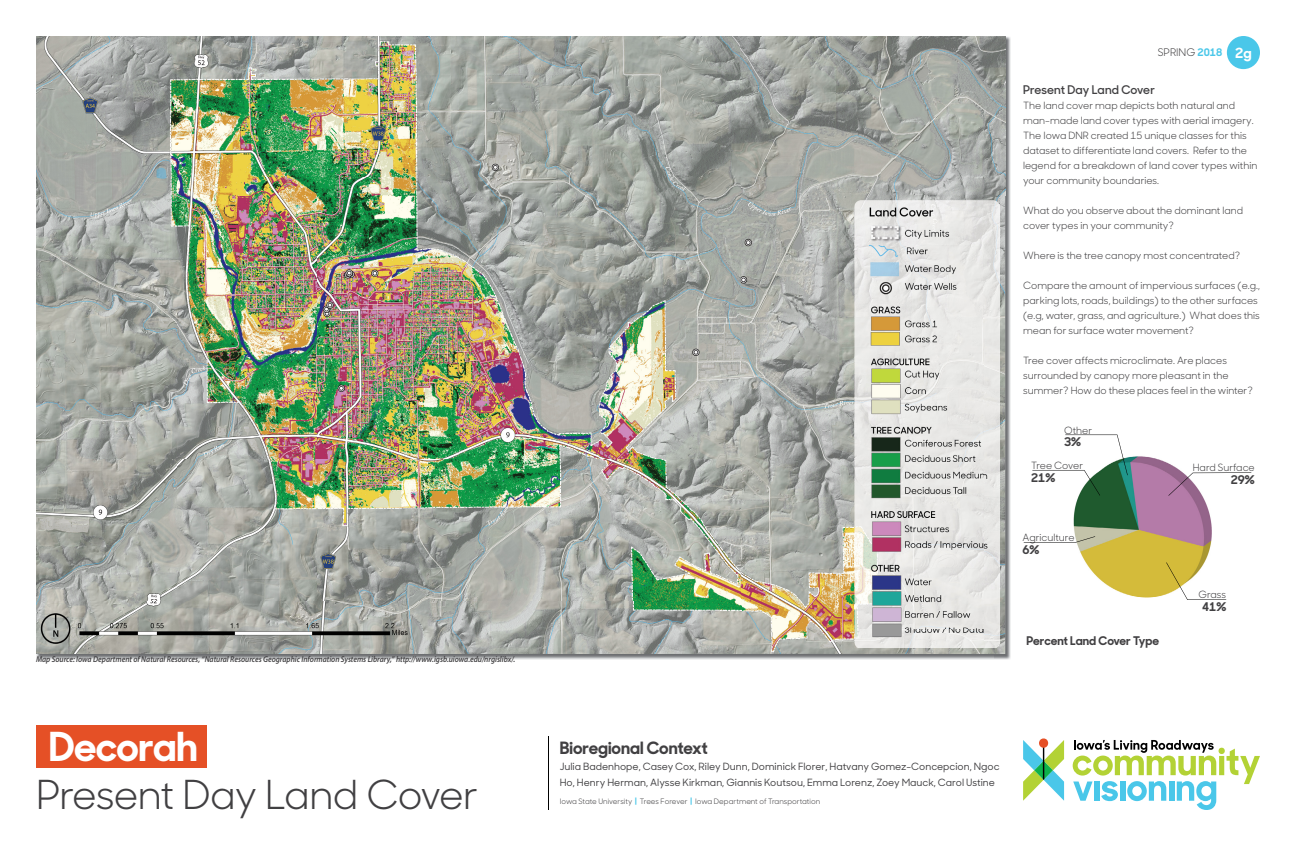
<style>
.page{position:relative;width:1296px;height:864px;background:#fff}
.page>*{position:absolute;margin:0;border:0;box-sizing:border-box;transform-origin:0 0}
.t1{font:40px "Sharp Sans No 1";letter-spacing:-.025em;color:#414042}
.t2{font:700 40px "Sharp Sans No 1";letter-spacing:-.015em;color:#fff}
.t3{font:700 17px "Sharp Sans No 1";color:#414042}
.t4{font:700 12px "Sharp Sans No 1";color:#414042}
.t5{font:600 12px "Sharp Sans No 1";color:#414042}
.t6{font:10.5px "Sharp Sans No 1";color:#414042}
.t7{font:10px/15px "Sharp Sans No 1";color:#414042}
.t8{font:500 10px/16px "Sharp Sans No 1";color:#414042}
.t9{font:10px "Sharp Sans No 1";letter-spacing:-.02em;color:#414042}
.t10{font:italic 600 8.5px "Myriad Pro";letter-spacing:-.005em;color:#414042;scale:.9 1}
.t11{font:7.5px "Sharp Sans No 1";color:#414042}
.s1{font-weight:700;color:#4ac7e9}
.s2{font-weight:700;font-size:14px;color:#fff}
</style>
<div class="page">
<img style="left:994px;top:36px;width:17px;height:624px">
<img style="left:36px;top:36px;width:846px;height:141px">
<img style="left:882px;top:36px;width:123px;height:177px">
<img style="left:36px;top:177px;width:705px;height:477px">
<img style="left:741px;top:177px;width:123px;height:159px">
<img style="left:864px;top:177px;width:18px;height:23px">
<img style="left:988px;top:213px;width:17px;height:441px">
<img style="left:741px;top:336px;width:114px;height:159px">
<img style="left:741px;top:495px;width:123px;height:159px">
<img style="left:864px;top:648px;width:124px;height:6px">
<img style="left:1065px;top:434px;width:187px;height:166px">
<svg style="left:1073px;top:740px;width:187px;height:70px"></svg>
<svg style="left:1023px;top:738px;width:41px;height:63px"></svg>
<hr style="left:549px;top:736px;width:1px;height:74px;background:#000">
<div style="left:36px;top:726px;width:171px;height:42px;background:#e55026"></div>
<div style="left:1227px;top:36px;width:33px;height:33px;background:#4ac7e9;border-radius:50%"></div>
<svg style="left:1168px;top:472px;width:83px;height:24px"></svg>
<svg style="left:1166px;top:562px;width:60px;height:38px"></svg>
<svg style="left:1032px;top:435px;width:96px;height:61px"></svg>
<svg style="left:1024px;top:536px;width:71px;height:7px"></svg>
<img style="left:855px;top:200px;width:144px;height:448px">
<p class="t10" style="left:36px;top:654px;width:534px">Map Source: Iowa Department of Natural Resources, “Natural Resources Geographic Information Systems Library,” http://www.igsb.uiowa.edu/nrgislibx/.</p>
<h1 class="t2" style="left:49px;top:713px;width:150px">Decorah</h1>
<h1 class="t1" style="left:36px;top:763px;width:444px">Present Day Land Cover</h1>
<p class="t6" style="left:1158px;top:44px;width:95px">SPRING <span class="s1">2018</span> <span class="s2">2g</span></p>
<p class="t5" style="left:1023px;top:81px;width:134px">Present Day Land Cover</p>
<p class="t7" style="left:1023px;top:98px;width:236px">The land cover map depicts both natural and man-made land cover types with aerial imagery.<br>The Iowa DNR created 15 unique classes for this dataset to differentiate land covers. Refer to the legend for a breakdown of land cover types within your community boundaries.</p>
<p class="t7" style="left:1023px;top:203px;width:222px">What do you observe about the dominant land cover types in your community?</p>
<p class="t7" style="left:1023px;top:248px;width:219px">Where is the tree canopy most concentrated?</p>
<p class="t7" style="left:1023px;top:278px;width:238px">Compare the amount of impervious surfaces (e.g., parking lots, roads, buildings) to the other surfaces (e.g, water, grass, and agriculture.) What does this mean for surface water movement?</p>
<p class="t7" style="left:1023px;top:353px;width:231px">Tree cover affects microclimate. Are places surrounded by canopy more pleasant in the summer? How do these places feel in the winter?</p>
<p class="t7" style="left:1064px;top:422px;width:30px">Other</p>
<p class="t4" style="left:1064px;top:432px;width:18px">3%</p>
<p class="t9" style="left:1031px;top:458px;width:53px">Tree Cover</p>
<p class="t4" style="left:1031px;top:468px;width:25px">21%</p>
<p class="t7" style="left:1023px;top:529px;width:53px">Agriculture</p>
<p class="t4" style="left:1023px;top:540px;width:18px">6%</p>
<p class="t4" style="left:1027px;top:631px;width:134px">Percent Land Cover Type</p>
<p class="t7" style="left:1193px;top:460px;width:64px">Hard Surface</p>
<p class="t4" style="left:1231px;top:470px;width:25px">29%</p>
<p class="t7" style="left:1199px;top:586px;width:29px">Grass</p>
<p class="t4" style="left:1202px;top:597px;width:25px">41%</p>
<h2 class="t3" style="left:560px;top:734px;width:150px">Bioregional Context</h2>
<p class="t8" style="left:560px;top:758px;width:441px">Julia Badenhope, Casey Cox, Riley Dunn, Dominick Florer, Hatvany Gomez-Concepcion, Ngoc<br>Ho, Henry Herman, Alysse Kirkman, Giannis Koutsou, Emma Lorenz, Zoey Mauck, Carol Ustine</p>
<p class="t11" style="left:560px;top:795px;width:262px">Iowa State University <span class="s1">|</span> Trees Forever <span class="s1">|</span> Iowa Department of Transportation</p>
</div>
